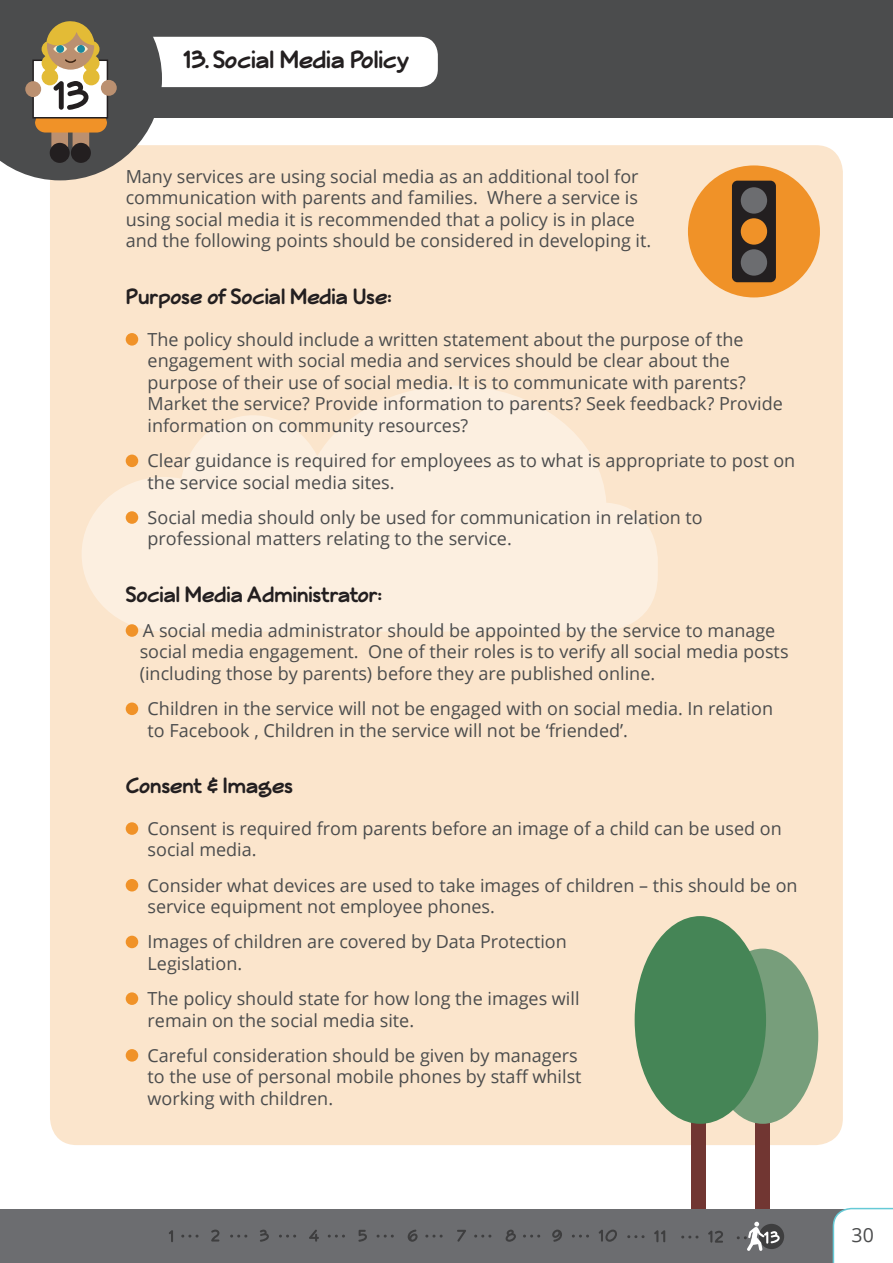
<style>
.page{position:relative;width:893px;height:1263px;background:#fff}
.page>*{position:absolute;margin:0;border:0;box-sizing:border-box;transform-origin:0 0}
.t1{font:700 27px "Veggieburger";color:#231f20}
.t2{font:700 24px "Veggieburger";color:#231f20}
.t3{font:19.5px "Open Sans";color:#4b4c4d}
.t4{font:18px/21.6px "Open Sans";color:#4b4c4d}
</style>
<div class="page">
<div style="left:50px;top:145px;width:793px;height:1000px;background:#fbe5cc;border-radius:27px"></div>
<svg style="left:82px;top:386px;width:576px;height:245px;fill:#fcefe0"></svg>
<div style="left:126px;top:333px;width:12px;height:13px;background:#f09228;border-radius:50%"></div>
<div style="left:126px;top:455px;width:12px;height:12px;background:#f09228;border-radius:50%"></div>
<div style="left:126px;top:511px;width:12px;height:13px;background:#f09228;border-radius:50%"></div>
<div style="left:126px;top:624px;width:12px;height:13px;background:#f09228;border-radius:50%"></div>
<div style="left:126px;top:702px;width:12px;height:13px;background:#f09228;border-radius:50%"></div>
<div style="left:126px;top:822px;width:12px;height:13px;background:#f09228;border-radius:50%"></div>
<div style="left:126px;top:879px;width:12px;height:12px;background:#f09228;border-radius:50%"></div>
<div style="left:126px;top:936px;width:12px;height:12px;background:#f09228;border-radius:50%"></div>
<div style="left:126px;top:992px;width:12px;height:13px;background:#f09228;border-radius:50%"></div>
<div style="left:126px;top:1049px;width:12px;height:13px;background:#f09228;border-radius:50%"></div>
<div style="left:756px;top:1112px;width:14px;height:98px;background:#713632"></div>
<div style="left:707px;top:948px;width:111px;height:176px;background:#779e7b;border-radius:50%"></div>
<div style="left:691px;top:1112px;width:14px;height:98px;background:#713632"></div>
<div style="left:635px;top:916px;width:131px;height:208px;background:#458556;border-radius:50%"></div>
<div style="left:0;top:1209px;width:893px;height:54px;background:#6c6d70"></div>
<svg style="left:309px;top:1230px;width:10px;height:12px"></svg>
<svg style="left:169px;top:1230px;width:4px;height:12px"></svg>
<svg style="left:211px;top:1229px;width:8px;height:12px"></svg>
<svg style="left:260px;top:1229px;width:9px;height:13px"></svg>
<svg style="left:358px;top:1230px;width:9px;height:12px"></svg>
<svg style="left:408px;top:1229px;width:10px;height:13px"></svg>
<svg style="left:457px;top:1230px;width:9px;height:12px"></svg>
<svg style="left:506px;top:1229px;width:10px;height:13px"></svg>
<svg style="left:552px;top:1229px;width:10px;height:13px"></svg>
<svg style="left:599px;top:1229px;width:18px;height:13px"></svg>
<svg style="left:183px;top:1234px;width:16px;height:3px"></svg>
<svg style="left:232px;top:1234px;width:16px;height:3px"></svg>
<svg style="left:280px;top:1234px;width:16px;height:3px"></svg>
<svg style="left:329px;top:1234px;width:16px;height:3px"></svg>
<svg style="left:378px;top:1234px;width:16px;height:3px"></svg>
<svg style="left:427px;top:1234px;width:16px;height:3px"></svg>
<svg style="left:476px;top:1234px;width:16px;height:3px"></svg>
<svg style="left:524px;top:1234px;width:16px;height:3px"></svg>
<svg style="left:573px;top:1234px;width:16px;height:3px"></svg>
<svg style="left:629px;top:1235px;width:16px;height:3px"></svg>
<svg style="left:654px;top:1230px;width:11px;height:12px"></svg>
<svg style="left:683px;top:1235px;width:16px;height:3px"></svg>
<svg style="left:708px;top:1230px;width:15px;height:13px"></svg>
<div style="left:759px;top:1224px;width:25px;height:25px;background:#3e3e3f;border-radius:50%"></div>
<svg style="left:738px;top:1222px;width:42px;height:29px"></svg>
<div style="left:0;top:0;width:893px;height:118px;background:#4b4c4d"></div>
<div style="left:105px;top:37px;width:333px;height:50px;background:#fff;border-radius:18px"></div>
<svg style="left:0;top:21px;width:162px;height:159px"></svg>
<div style="left:688px;top:165px;width:132px;height:132px;background:#f09228;border-radius:50%"></div>
<div style="left:732px;top:181px;width:44px;height:101px;background:#231f20;border-radius:5px"></div>
<div style="left:741px;top:187px;width:26px;height:27px;background:#6c6d70;border-radius:50%"></div>
<div style="left:741px;top:218px;width:26px;height:27px;background:#f09228;border-radius:50%"></div>
<div style="left:741px;top:249px;width:26px;height:27px;background:#6c6d70;border-radius:50%"></div>
<svg style="left:833px;top:1208px;width:60px;height:55px;background:#f6fafb"></svg>
<h1 class="t1" style="left:183px;top:45px;width:228px">13. Social Media Policy</h1>
<p class="t4" style="left:126px;top:165px;width:527px">Many services are using social media as an additional tool for communication with parents and families. Where a service is using social media it is recommended that a policy is in place and the following points should be considered in developing it.</p>
<h2 class="t2" style="left:126px;top:283px;width:267px">Purpose of Social Media Use:</h2>
<p class="t4" style="left:148px;top:328px;width:637px">The policy should include a written statement about the purpose of the engagement with social media and services should be clear about the purpose of their use of social media. It is to communicate with parents?<br>Market the service? Provide information to parents? Seek feedback? Provide information on community resources?</p>
<p class="t4" style="left:148px;top:449px;width:649px">Clear guidance is required for employees as to what is appropriate to post on the service social media sites.</p>
<p class="t4" style="left:148px;top:506px;width:557px">Social media should only be used for communication in relation to professional matters relating to the service.</p>
<h2 class="t2" style="left:126px;top:581px;width:258px">Social Media Administrator:</h2>
<p class="t4" style="left:140px;top:619px;width:650px">A social media administrator should be appointed by the service to manage social media engagement. One of their roles is to verify all social media posts (including those by parents) before they are published online.</p>
<p class="t4" style="left:148px;top:697px;width:627px">Children in the service will not be engaged with on social media. In relation to Facebook , Children in the service will not be ‘friended’.</p>
<h2 class="t2" style="left:126px;top:772px;width:169px">Consent &amp; Images</h2>
<p class="t4" style="left:148px;top:817px;width:636px">Consent is required from parents before an image of a child can be used on social media.</p>
<p class="t4" style="left:148px;top:874px;width:651px">Consider what devices are used to take images of children – this should be on service equipment not employee phones.</p>
<p class="t4" style="left:148px;top:930px;width:421px">Images of children are covered by Data Protection<br>Legislation.</p>
<p class="t4" style="left:148px;top:987px;width:433px">The policy should state for how long the images will remain on the social media site.</p>
<p class="t4" style="left:148px;top:1044px;width:436px">Careful consideration should be given by managers to the use of personal mobile phones by staff whilst working with children.</p>
<p class="t3" style="left:852px;top:1222px;width:24px">30</p>
</div>
